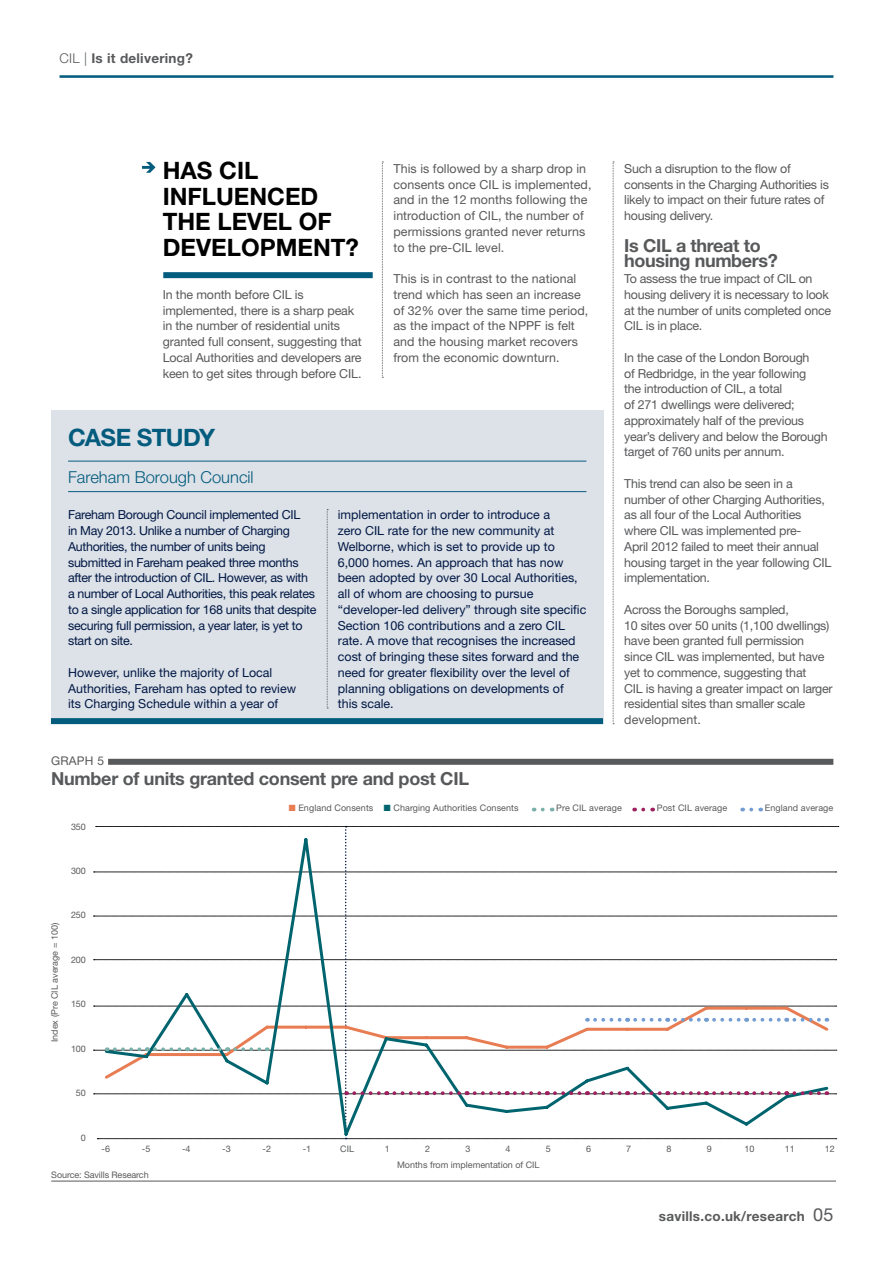
<style>
.page{position:relative;width:893px;height:1263px;background:#fff}
.page>*{position:absolute;margin:0;border:0;box-sizing:border-box;transform-origin:0 0}
.t1{font:700 24px/25.5px "Helvetica Neue LT Std";color:#000}
.t2{font:700 24px "Helvetica Neue LT Std";letter-spacing:-.025em;color:#035c7d}
.t3{font:700 18px/15.8px "Helvetica Neue LT Std";letter-spacing:-.02em;color:#58595b}
.t4{font:300 16.5px "Helvetica Neue LT Std";color:#035c7d}
.t5{font:700 13.5px "Helvetica Neue LT Std";letter-spacing:.02em;color:#58595b}
.t6{font:12.45px/15.8px "Helvetica Neue LT Std";letter-spacing:-.02em;color:#58595b}
.t7{font:12.45px/15.8px "Helvetica Neue LT Std";color:#001844}
.t8{font:12.45px/15.8px "Helvetica Neue LT Std";letter-spacing:.005em;color:#58595b}
.t9{font:12.45px/15.8px "Helvetica Neue LT Std";letter-spacing:-.025em;color:#001844}
.t10{font:12px "Helvetica Neue LT Std";color:#58595b}
.t11{font:9px "Helvetica Neue LT Std";color:#58595b}
.s1{font-weight:300}
.s2{color:#e87c52}
.s3{color:#00646f}
.s4{font-weight:400;font-size:18px}
</style>
<div class="page">
<hr style="left:60px;top:75px;width:773px;height:3px;background:#035c7d">
<svg style="left:613px;top:162px;width:1px;height:562px"></svg>
<svg style="left:142px;top:162px;width:13px;height:11px"></svg>
<svg style="left:382px;top:162px;width:1px;height:216px"></svg>
<div style="left:163px;top:272px;width:210px;height:6px;background:#035c7d"></div>
<div style="left:51px;top:410px;width:552px;height:308px;background:#dde1e8"></div>
<hr style="left:68px;top:461px;width:518px;height:1px;background:#035c7d">
<hr style="left:68px;top:491px;width:518px;height:1px;background:#035c7d">
<div style="left:51px;top:718px;width:552px;height:6px;background:#035c7d"></div>
<svg style="left:327px;top:509px;width:1px;height:200px"></svg>
<div style="left:108px;top:759px;width:725px;height:6px;background:#58595b"></div>
<hr style="left:51px;top:1181px;width:785px;height:1px;background:#58595b">
<svg style="left:543px;top:808px;width:10px;height:3px"></svg>
<svg style="left:643px;top:808px;width:10px;height:3px"></svg>
<svg style="left:751px;top:808px;width:10px;height:3px"></svg>
<svg style="left:93px;top:826px;width:746px;height:313px"></svg>
<p class="t5" style="left:60px;top:50px;width:135px"><span class="s1">CIL |</span> Is it delivering?</p>
<h1 class="t1" style="left:163px;top:157px;width:198px">Has CIL influenced<br>th e level of development?</h1>
<p class="t6" style="left:163px;top:286px;width:200px">In the month before CIL is implemented, there is a sharp peak in the number of residential units granted full consent, suggesting that Local Authorities and developers are keen to get sites through before CIL.</p>
<p class="t8" style="left:393px;top:160px;width:200px">This is followed by a sharp drop in consents once CIL is implemented, and in the 12 months following the introduction of CIL, the number of permissions granted never returns to the pre-CIL level.</p>
<p class="t8" style="left:393px;top:271px;width:196px">This is in contrast to the national trend which has seen an increase of 32% over the same time period, as the impact of the NPPF is felt and the housing market recovers from the economic downturn.</p>
<h1 class="t2" style="left:68px;top:423px;width:115px">CASE STUDY</h1>
<h3 class="t4" style="left:68px;top:467px;width:187px">Fareham Borough Council</h3>
<p class="t9" style="left:68px;top:507px;width:250px">Fareham Borough Council implemented CIL<br>in May 2013. Unlike a number of Charging Authorities, the number of units being submitted in Fareham peaked three months after the introduction of CIL. H owever, as with a number of Local Authorities, this peak relates to a single application for 168 units that despite securing full permission, a year later, is yet to start on site.</p>
<p class="t7" style="left:68px;top:664px;width:230px">H owever, unlike the majority of Local<br>Authorities, Fareham has opted to review its Charging Schedule within a year of</p>
<p class="t7" style="left:338px;top:507px;width:250px">implementation in order to introduce a<br>zero CIL rate for the new community at Welborne, which is set to provide up to 6,000 homes. An approach that has now been adopted by over 30 Local Authorities, all of whom are choosing to pursue “developer-led delivery” through site specific Section 106 contributions and a zero CIL rate. A move that recognises the increased cost of bringing these sites forward and the need for greater flexibility over the level of planning obligations on developments of this scale.</p>
<p class="t10" style="left:51px;top:753px;width:18px">grap</p>
<p class="t10" style="left:85px;top:753px;width:21px">h 5</p>
<h2 class="t3" style="left:51px;top:770px;width:419px">Number of units granted consent pre and post CIL</h2>
<p class="t6" style="left:624px;top:160px;width:206px">Such a disruption to the flow of consents in the Charging Authorities is likely to impact on their future rates of housing delivery.</p>
<h2 class="t3" style="left:624px;top:237px;width:155px">Is CIL a threat to housing numbers?</h2>
<p class="t6" style="left:624px;top:271px;width:208px">To assess the true impact of CIL on housing delivery it is necessary to look at the number of units completed once<br>CIL is in place.</p>
<p class="t6" style="left:624px;top:349px;width:205px">In the case of the London Borough<br>of Redbridge, in the year following<br>the introduction of CIL, a total<br>of 271 dwellings were delivered; approximately half of the previous year’s delivery and below the Borough target of 760 units per annum.</p>
<p class="t6" style="left:624px;top:475px;width:209px">This trend can also be seen in a number of other Charging Authorities, as all four of the Local Authorities where CIL was implemented pre-<br>April 2012 failed to meet their annual housing target in the year following CIL implementation.</p>
<p class="t6" style="left:624px;top:601px;width:210px">Across the Boroughs sampled,<br>10 sites over 50 units (1,100 dwellings) have been granted full permission since CIL was implemented, but have yet to commence, suggesting that<br>CIL is having a greater impact on larger residential sites than smaller scale development.</p>
<p class="t11" style="left:49px;top:1042px;width:121px;rotate:-90deg">Index (Pre CIL average = 100)</p>
<p class="t11" style="left:71px;top:821px;width:16px">350</p>
<p class="t11" style="left:71px;top:865px;width:16px">300</p>
<p class="t11" style="left:71px;top:910px;width:16px">250</p>
<p class="t11" style="left:71px;top:954px;width:16px">200</p>
<p class="t11" style="left:71px;top:999px;width:16px">150</p>
<p class="t11" style="left:71px;top:1043px;width:16px">100</p>
<p class="t11" style="left:76px;top:1087px;width:11px">50</p>
<p class="t11" style="left:81px;top:1132px;width:7px">0</p>
<p class="t11" style="left:289px;top:803px;width:231px"><span class="s2">■</span> England Consents <span class="s3">■</span> Charging Authorities Consents</p>
<p class="t11" style="left:556px;top:803px;width:67px">Pre CIL average</p>
<p class="t11" style="left:657px;top:803px;width:72px">Post CIL average</p>
<p class="t11" style="left:765px;top:803px;width:70px">England average</p>
<p class="t11" style="left:102px;top:1143px;width:10px">-6</p>
<p class="t11" style="left:142px;top:1143px;width:10px">-5</p>
<p class="t11" style="left:182px;top:1143px;width:10px">-4</p>
<p class="t11" style="left:222px;top:1143px;width:10px">-3</p>
<p class="t11" style="left:262px;top:1143px;width:10px">-2</p>
<p class="t11" style="left:303px;top:1143px;width:10px">-1</p>
<p class="t11" style="left:340px;top:1143px;width:15px">CIL</p>
<p class="t11" style="left:385px;top:1143px;width:7px">1</p>
<p class="t11" style="left:425px;top:1143px;width:7px">2</p>
<p class="t11" style="left:465px;top:1143px;width:7px">3</p>
<p class="t11" style="left:506px;top:1143px;width:7px">4</p>
<p class="t11" style="left:546px;top:1143px;width:7px">5</p>
<p class="t11" style="left:586px;top:1143px;width:7px">6</p>
<p class="t11" style="left:626px;top:1143px;width:7px">7</p>
<p class="t11" style="left:666px;top:1143px;width:7px">8</p>
<p class="t11" style="left:707px;top:1143px;width:7px">9</p>
<p class="t11" style="left:744px;top:1143px;width:12px">10</p>
<p class="t11" style="left:785px;top:1143px;width:12px">11</p>
<p class="t11" style="left:825px;top:1143px;width:12px">12</p>
<p class="t11" style="left:51px;top:1169px;width:99px">Source: Savills Research</p>
<p class="t11" style="left:397px;top:1159px;width:144px">Months from implementation of CIL</p>
<p class="t5" style="left:659px;top:1208px;width:176px">savills.co.uk/research <span class="s4">05</span></p>
</div>
